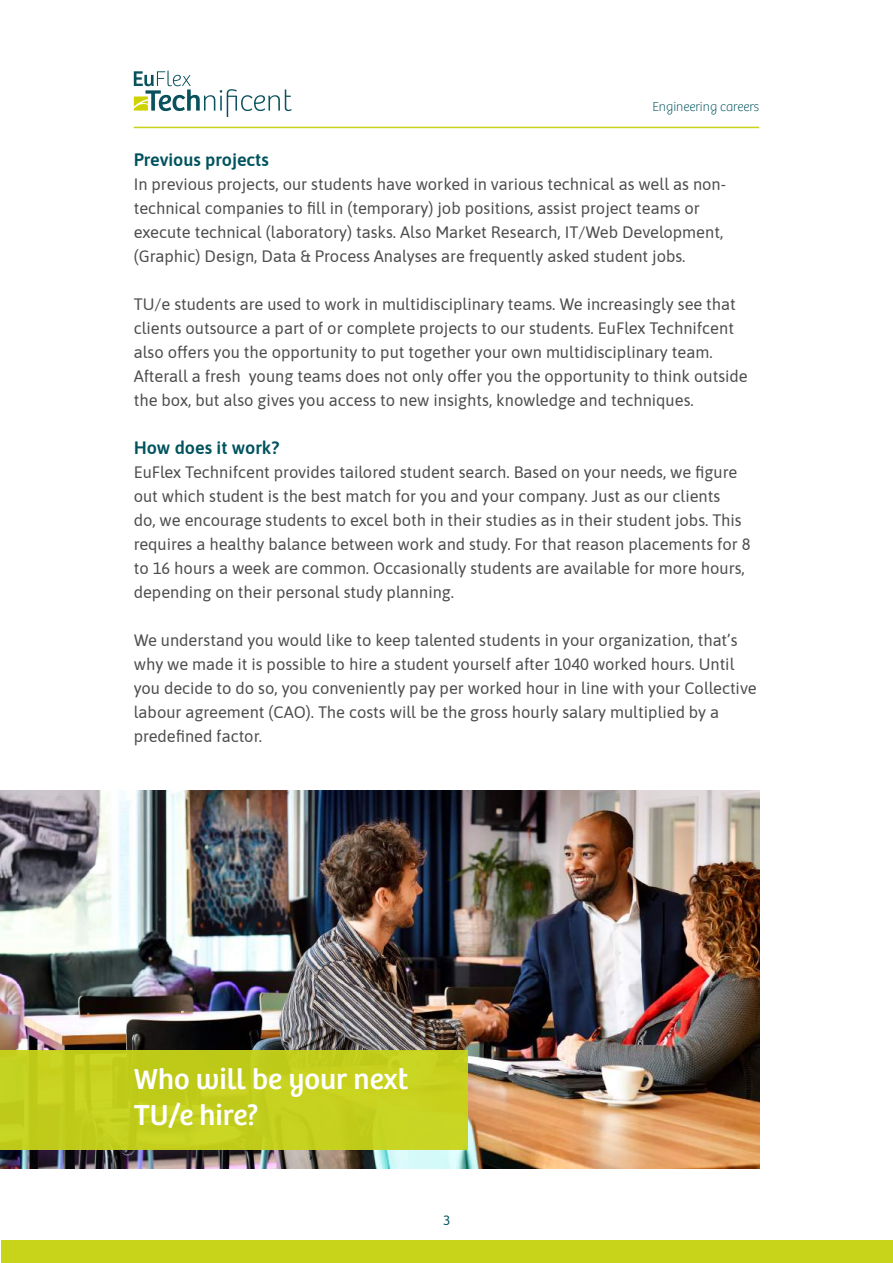
<style>
.page{position:relative;width:893px;height:1263px;background:#fff}
.page>*{position:absolute;margin:0;border:0;box-sizing:border-box;transform-origin:0 0}
.t1{font:30px/36px "Bree";color:#fff}
.t2{font:600 18px "Asap";color:#00535e}
.t3{font:16.5px/24px "Asap";color:#4d4d4d}
.t4{font:100 13.5px "Bree";color:#00535e}
.t5{font:13.5px "Asap";color:#00535e}
</style>
<div class="page">
<div style="left:1px;top:1240px;width:891px;height:23px;background:#c8d419"></div>
<hr style="left:134px;top:127px;width:625px;height:1px;background:#c8d419">
<svg style="left:134px;top:71px;width:158px;height:46px"></svg>
<img style="left:0;top:790px;width:759px;height:378px">
<div style="left:0;top:1051px;width:467px;height:99px;background:#c8d419"></div>
<p class="t4" style="left:652px;top:99px;width:108px">Engineering careers</p>
<p class="t2" style="left:134px;top:147px;width:137px">Previous projects</p>
<p class="t3" style="left:134px;top:171px;width:594px">In previous projects, our students have worked in various technical as well as non&shy;technical companies to fill in (temporary) job positions, assist project teams or execute technical (laboratory) tasks. Also Market Research, IT/Web Development, (Graphic) Design, Data &amp; Process Analyses are frequently asked student jobs.</p>
<p class="t3" style="left:134px;top:291px;width:616px">TU/e students are used to work in multidisciplinary teams. We increasingly see that clients outsource a part of or complete projects to our students. EuFlex Technifcent also offers you the opportunity to put together your own multidisciplinary team.<br>Afterall a fresh young teams does not only offer you the opportunity to think outside the box, but also gives you access to new insights, knowledge and techniques.</p>
<p class="t2" style="left:134px;top:435px;width:147px">How does it work?</p>
<p class="t3" style="left:134px;top:459px;width:618px">EuFlex Technifcent provides tailored student search. Based on your needs, we figure out which student is the best match for you and your company. Just as our clients<br>do, we encourage students to excel both in their studies as in their student jobs. This requires a healthy balance between work and study. For that reason placements for 8 to 16 hours a week are common. Occasionally students are available for more hours, depending on their personal study planning.</p>
<p class="t3" style="left:134px;top:627px;width:624px">We understand you would like to keep talented students in your organization, that’s why we made it is possible to hire a student yourself after 1040 worked hours. Until you decide to do so, you conveniently pay per worked hour in line with your Collective labour agreement (CAO). The costs will be the gross hourly salary multiplied by a predefined factor.</p>
<h1 class="t1" style="left:134px;top:1061px;width:276px">Who will be your next<br>TU/e hire?</h1>
<p class="t5" style="left:443px;top:1211px;width:9px">3</p>
</div>
